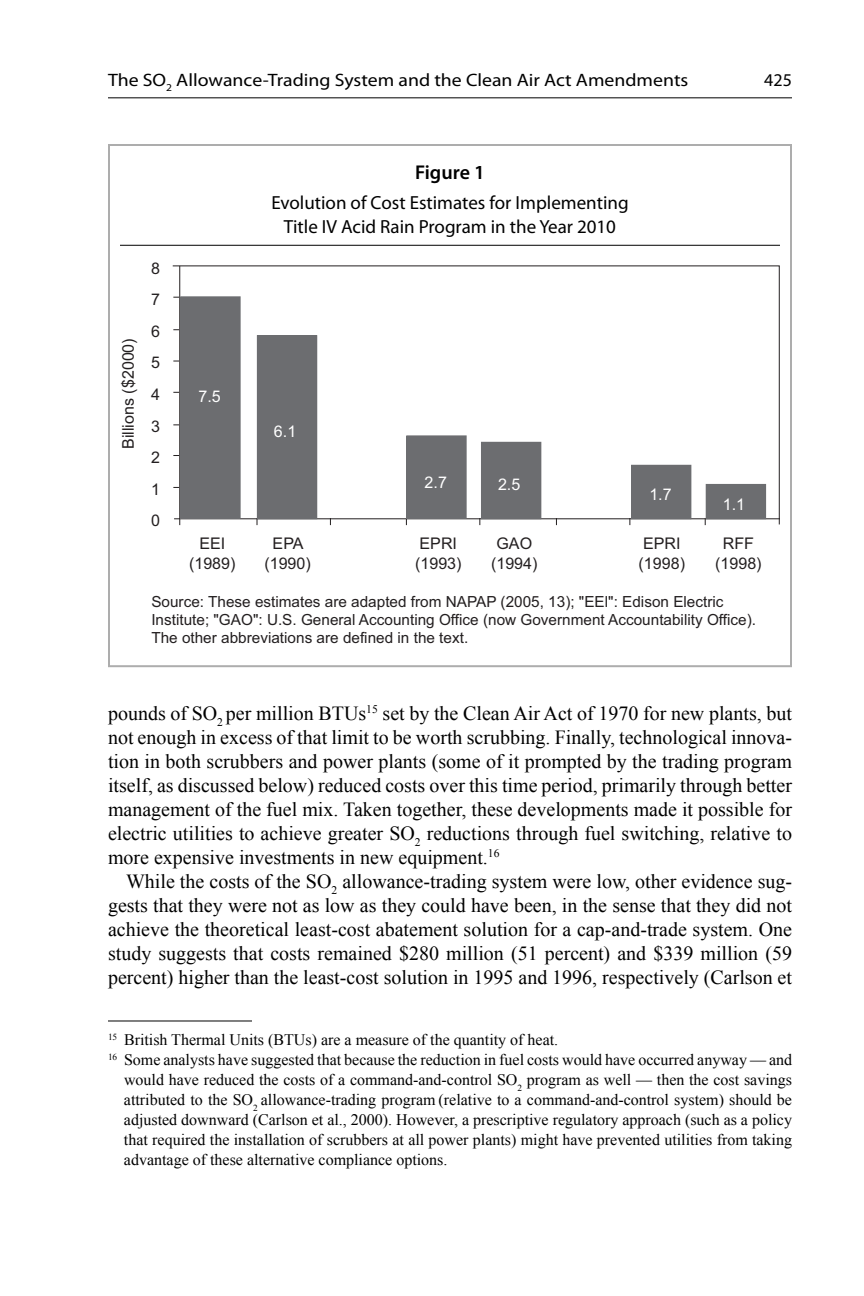
<style>
.page{position:relative;width:864px;height:1296px;background:#fff}
.page>*{position:absolute;margin:0;border:0;box-sizing:border-box;transform-origin:0 0}
.t1{font:20px/24px "Times New Roman";color:#000;text-align:justify}
.t2{font:600 20px "Myriad Pro";color:#000}
.t3{font:19px/24px "Myriad Pro";color:#000;text-align:center}
.t4{font:18px "Myriad Pro";color:#000;scale:1.1 1}
.t5{font:18px "Myriad Pro";color:#000}
.t6{font:16px "Times New Roman";color:#000}
.t7{font:16px/31.6px "Arial";color:#231f20;text-align:center}
.t8{font:16px "Arial";color:#fff}
.t9{font:15.4px/18px "Arial";color:#231f20}
</style>
<div class="page">
<hr style="left:108px;top:97px;width:684px;height:1px;background:#000">
<div style="left:108px;top:144px;width:684px;height:523px;border:2px solid #adadad"></div>
<hr style="left:120px;top:245px;width:660px;height:1px;background:#000">
<hr style="left:108px;top:1020px;width:144px;height:1px;background:#000">
<svg style="left:172px;top:265px;width:608px;height:260px"></svg>
<hr style="left:174px;top:518px;width:606px;height:1px;background:#231f20">
<hr style="left:179px;top:266px;width:1px;height:259px;background:#231f20">
<div style="left:181px;top:297px;width:59px;height:221px;background:#6c6d70"></div>
<div style="left:180px;top:296px;width:61px;height:223px;border:1px solid #6c6d70"></div>
<div style="left:257px;top:336px;width:60px;height:183px;background:#6c6d70"></div>
<div style="left:407px;top:436px;width:59px;height:82px;background:#6c6d70"></div>
<div style="left:406px;top:435px;width:61px;height:84px;border:1px solid #6c6d70"></div>
<div style="left:481px;top:442px;width:60px;height:77px;background:#6c6d70"></div>
<div style="left:632px;top:465px;width:59px;height:54px;background:#6c6d70"></div>
<div style="left:631px;top:465px;width:60px;height:54px;border:1px solid #6c6d70"></div>
<div style="left:706px;top:484px;width:60px;height:35px;background:#6c6d70"></div>
<p class="t4" style="left:108px;top:73px;width:529px">The SO<sub>2</sub> Allowance-Trading System and the Clean Air Act Amendments</p>
<p class="t5" style="left:764px;top:73px;width:29px">425</p>
<p class="t7" style="left:114px;top:449px;width:112px;rotate:-90deg">Billions ($2000)</p>
<p class="t7" style="left:151px;top:254px;width:10px;text-align:justify">8<br>7<br>6<br>5<br>4<br>3<br>2<br>1<br>0</p>
<p class="t8" style="left:199px;top:390px;width:24px">7.5</p>
<p class="t2" style="left:415px;top:164px;width:71px">Figure 1</p>
<p class="t3" style="left:271px;top:192px;width:359px">Evolution of Cost Estimates for Implementing<br>Title IV Acid Rain Program in the Year 2010</p>
<p class="t8" style="left:274px;top:426px;width:24px">6.1</p>
<p class="t8" style="left:425px;top:477px;width:24px">2.7</p>
<p class="t8" style="left:498px;top:479px;width:24px">2.5</p>
<p class="t8" style="left:649px;top:488px;width:24px">1.7</p>
<p class="t8" style="left:723px;top:499px;width:24px">1.1</p>
<p class="t7" style="left:264px;top:536px;width:48px;line-height:19.2px">EPA (1990)</p>
<p class="t7" style="left:491px;top:536px;width:48px;line-height:19.2px">GAO (1994)</p>
<p class="t7" style="left:715px;top:536px;width:48px;line-height:19.2px">RFF (1998)</p>
<p class="t7" style="left:415px;top:536px;width:48px;line-height:19.2px;text-align:left">EPRI (1993)</p>
<p class="t7" style="left:639px;top:536px;width:48px;line-height:19.2px;text-align:left">EPRI (1998)</p>
<p class="t7" style="left:189px;top:536px;width:48px;line-height:19.2px">EEI (1989)</p>
<p class="t9" style="left:151px;top:594px;width:606px">Source: These estimates are adapted from NAPAP (2005, 13); "EEl": Edison Electric<br>Institute; "GAO": U.S. General Accounting Office (now Government Accountability Office).<br>The other abbreviations are defined in the text.</p>
<p class="t1" style="left:108px;top:701px;width:686px">pounds of SO<sub>2</sub> per million BTUs<sup>15</sup> set by the Clean Air Act of 1970 for new plants, but not enough in excess of that limit to be worth scrubbing. Finally, technological innova&shy;tion in both scrubbers and power plants (some of it prompted by the trading program itself, as discussed below) reduced costs over this time period, primarily through better management of the fuel mix. Taken together, these developments made it possible for electric utilities to achieve greater SO<sub>2</sub> reductions through fuel switching, relative to more expensive investments in new equipment.<sup>16</sup></p>
<p class="t1" style="left:108px;top:869px;width:686px;text-indent:18px">While the costs of the SO<sub>2</sub> allowance-trading system were low, other evidence sug&shy;gests that they were not as low as they could have been, in the sense that they did not achieve the theoretical least-cost abatement solution for a cap-and-trade system. One study suggests that costs remained $280 million (51 percent) and $339 million (59 percent) higher than the least-cost solution in 1995 and 1996, respectively (Carlson et</p>
<p class="t6" style="left:108px;top:1031px;width:452px"><sup>15</sup> British Thermal Units (BTUs) are a measure of the quantity of heat.</p>
<p class="t6" style="left:108px;top:1051px;width:686px"><sup>16</sup> Some analysts have suggested that because the reduction in fuel costs would have occurred anyway — and</p>
<p class="t6" style="left:124px;top:1071px;width:670px">would have reduced the costs of a command-and-control SO<sub>2</sub> program as well — then the cost savings</p>
<p class="t6" style="left:124px;top:1091px;width:670px">attributed to the SO<sub>2</sub> allowance-trading program (relative to a command-and-control system) should be</p>
<p class="t6" style="left:124px;top:1111px;width:670px">adjusted downward (Carlson et al., 2000). However, a prescriptive regulatory approach (such as a policy</p>
<p class="t6" style="left:124px;top:1131px;width:670px">that required the installation of scrubbers at all power plants) might have prevented utilities from taking</p>
<p class="t6" style="left:124px;top:1151px;width:325px">advantage of these alternative compliance options.</p>
</div>
